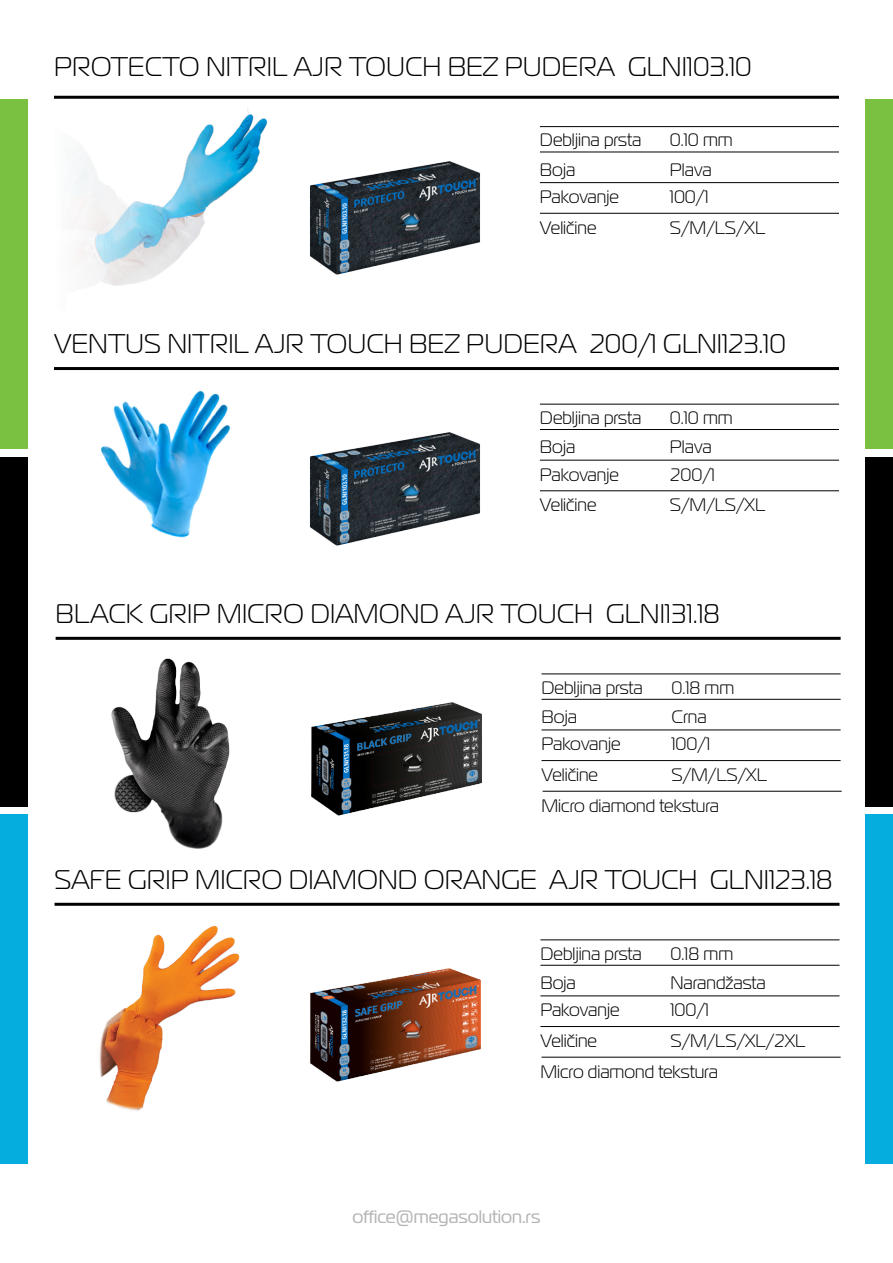
<style>
.page{position:relative;width:893px;height:1263px;background:#fff}
.page>*{position:absolute;margin:0;border:0;box-sizing:border-box;transform-origin:0 0}
.Naslov_paragrafa{font:300 27px "Magistral";color:#000}
.Naslov_paragrafa-2{font:300 18px "Magistral";color:#000}
.t1{font:18px "Magistral";color:#b5b5b5}
</style>
<div class="page">
<div style="left:0;top:100px;width:28px;height:349px;background:#7ac142"></div>
<div style="left:0;top:457px;width:28px;height:349px;background:#000"></div>
<div style="left:0;top:814px;width:28px;height:349px;background:#05adde"></div>
<div style="left:865px;top:100px;width:28px;height:349px;background:#7ac142"></div>
<div style="left:865px;top:457px;width:28px;height:349px;background:#000"></div>
<div style="left:865px;top:814px;width:28px;height:349px;background:#05adde"></div>
<hr style="left:54px;top:96px;width:785px;height:3px;background:#000">
<hr style="left:54px;top:367px;width:785px;height:3px;background:#000">
<img style="left:310px;top:161px;width:171px;height:114px">
<img style="left:310px;top:432px;width:171px;height:114px">
<img style="left:72px;top:108px;width:196px;height:178px">
<img style="left:101px;top:390px;width:129px;height:148px">
<hr style="left:540px;top:126px;width:299px;height:1px;background:#000">
<hr style="left:540px;top:404px;width:299px;height:1px;background:#000">
<hr style="left:540px;top:152px;width:299px;height:1px;background:#000">
<hr style="left:540px;top:429px;width:299px;height:1px;background:#000">
<hr style="left:540px;top:182px;width:299px;height:1px;background:#000">
<hr style="left:540px;top:460px;width:299px;height:1px;background:#000">
<hr style="left:540px;top:213px;width:299px;height:1px;background:#000">
<hr style="left:540px;top:490px;width:299px;height:1px;background:#000">
<hr style="left:56px;top:637px;width:785px;height:3px;background:#000">
<hr style="left:55px;top:903px;width:784px;height:3px;background:#000">
<img style="left:311px;top:702px;width:171px;height:114px">
<img style="left:310px;top:968px;width:171px;height:114px">
<img style="left:111px;top:658px;width:119px;height:191px">
<img style="left:99px;top:926px;width:141px;height:185px">
<hr style="left:542px;top:674px;width:299px;height:1px;background:#000">
<hr style="left:540px;top:939px;width:299px;height:1px;background:#000">
<hr style="left:542px;top:699px;width:299px;height:1px;background:#000">
<hr style="left:540px;top:965px;width:299px;height:1px;background:#000">
<hr style="left:542px;top:730px;width:299px;height:1px;background:#000">
<hr style="left:540px;top:996px;width:299px;height:1px;background:#000">
<hr style="left:542px;top:760px;width:299px;height:1px;background:#000">
<hr style="left:540px;top:1026px;width:299px;height:1px;background:#000">
<hr style="left:543px;top:791px;width:299px;height:1px;background:#000">
<hr style="left:542px;top:1057px;width:299px;height:1px;background:#000">
<p class="Naslov_paragrafa" style="left:54px;top:50px;width:699px">PROTECTO NITRIL AJR TOUCH BEZ PUDERA GLNI103.10</p>
<p class="Naslov_paragrafa-2" style="left:540px;top:129px;width:103px">Debljina prsta</p>
<p class="Naslov_paragrafa-2" style="left:670px;top:129px;width:64px">0.10 mm</p>
<p class="Naslov_paragrafa-2" style="left:540px;top:158px;width:37px">Boja</p>
<p class="Naslov_paragrafa-2" style="left:670px;top:158px;width:43px">Plava</p>
<p class="Naslov_paragrafa-2" style="left:540px;top:186px;width:81px">Pakovanje</p>
<p class="Naslov_paragrafa-2" style="left:670px;top:186px;width:40px">100/1</p>
<p class="Naslov_paragrafa-2" style="left:540px;top:217px;width:58px">Veličine</p>
<p class="Naslov_paragrafa-2" style="left:670px;top:217px;width:97px">S/M/LS/XL</p>
<p class="Naslov_paragrafa" style="left:54px;top:327px;width:733px">VENTUS NITRIL AJR TOUCH BEZ PUDERA 200/1 GLNI123.10</p>
<p class="Naslov_paragrafa-2" style="left:540px;top:407px;width:103px">Debljina prsta</p>
<p class="Naslov_paragrafa-2" style="left:670px;top:407px;width:64px">0.10 mm</p>
<p class="Naslov_paragrafa-2" style="left:540px;top:436px;width:37px">Boja</p>
<p class="Naslov_paragrafa-2" style="left:670px;top:436px;width:43px">Plava</p>
<p class="Naslov_paragrafa-2" style="left:540px;top:464px;width:81px">Pakovanje</p>
<p class="Naslov_paragrafa-2" style="left:670px;top:464px;width:47px">200/1</p>
<p class="Naslov_paragrafa-2" style="left:540px;top:494px;width:58px">Veličine</p>
<p class="Naslov_paragrafa-2" style="left:670px;top:494px;width:97px">S/M/LS/XL</p>
<p class="Naslov_paragrafa" style="left:56px;top:597px;width:666px">BLACK GRIP MICRO DIAMOND AJR TOUCH GLNI131.18</p>
<p class="Naslov_paragrafa-2" style="left:542px;top:676px;width:103px">Debljina prsta</p>
<p class="Naslov_paragrafa-2" style="left:671px;top:676px;width:64px">0.18 mm</p>
<p class="Naslov_paragrafa-2" style="left:542px;top:706px;width:37px">Boja</p>
<p class="Naslov_paragrafa-2" style="left:671px;top:706px;width:37px">Crna</p>
<p class="Naslov_paragrafa-2" style="left:542px;top:733px;width:81px">Pakovanje</p>
<p class="Naslov_paragrafa-2" style="left:671px;top:733px;width:40px">100/1</p>
<p class="Naslov_paragrafa-2" style="left:542px;top:764px;width:58px">Veličine</p>
<p class="Naslov_paragrafa-2" style="left:671px;top:764px;width:97px">S/M/LS/XL</p>
<p class="Naslov_paragrafa-2" style="left:542px;top:795px;width:179px">Micro diamond tekstura</p>
<p class="Naslov_paragrafa" style="left:55px;top:863px;width:780px">SAFE GRIP MICRO DIAMOND ORANGE AJR TOUCH GLNI123.18</p>
<p class="Naslov_paragrafa-2" style="left:540px;top:942px;width:103px">Debljina prsta</p>
<p class="Naslov_paragrafa-2" style="left:670px;top:942px;width:64px">0.18 mm</p>
<p class="Naslov_paragrafa-2" style="left:540px;top:972px;width:37px">Boja</p>
<p class="Naslov_paragrafa-2" style="left:670px;top:972px;width:97px">Narandžasta</p>
<p class="Naslov_paragrafa-2" style="left:540px;top:999px;width:81px">Pakovanje</p>
<p class="Naslov_paragrafa-2" style="left:670px;top:999px;width:40px">100/1</p>
<p class="Naslov_paragrafa-2" style="left:540px;top:1030px;width:58px">Veličine</p>
<p class="Naslov_paragrafa-2" style="left:670px;top:1030px;width:136px">S/M/LS/XL/2XL</p>
<p class="Naslov_paragrafa-2" style="left:540px;top:1060px;width:179px">Micro diamond tekstura</p>
<p class="t1" style="left:352px;top:1206px;width:189px">office@megasolution.rs</p>
</div>
